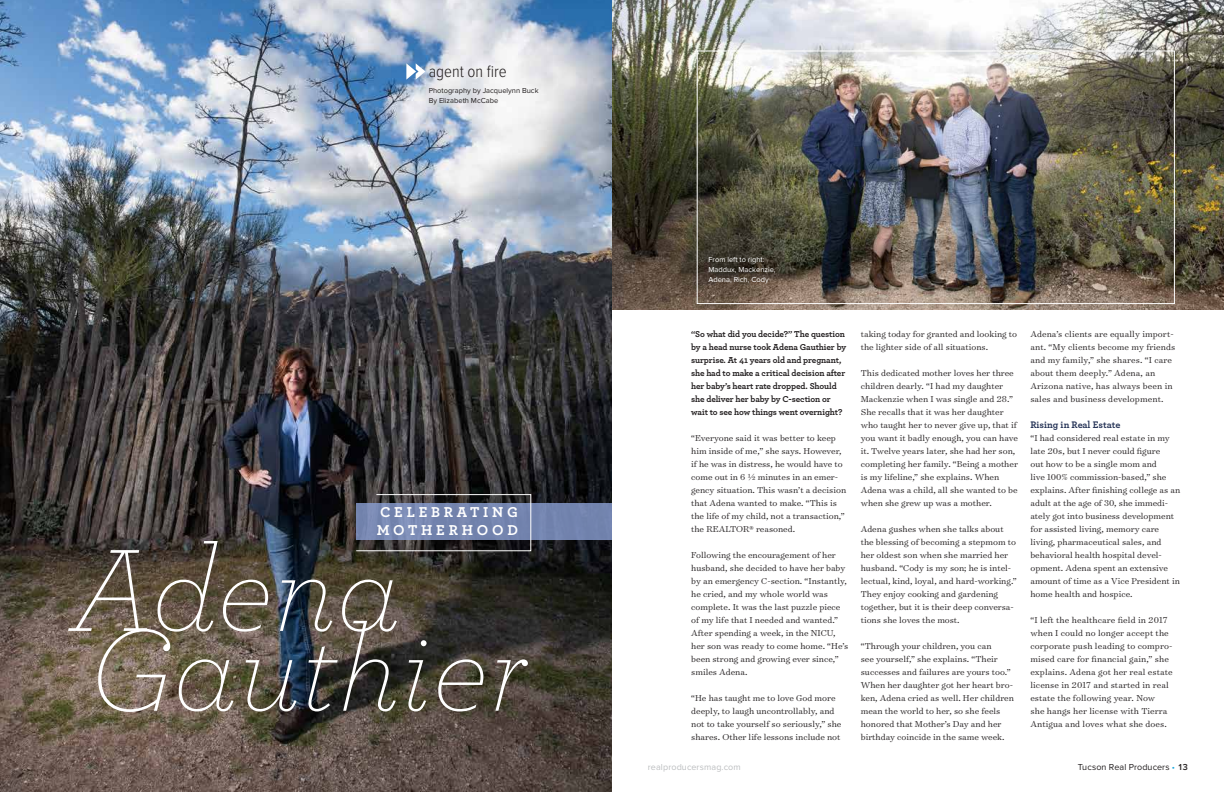
<style>
.page{position:relative;width:1224px;height:792px;background:#fff}
.page>*{position:absolute;margin:0;border:0;box-sizing:border-box;transform-origin:0 0}
.t1{font:italic 200 122.8px "Archer Pro";color:#fff}
.t2{font:300 17px "Proxima Nova Cond";color:#231f20}
.t3{font:700 15px/18px "Archer Pro";letter-spacing:.25em;color:#fff}
.t4{font:700 10px "Archer Pro";color:#263457}
.t5{font:300 9.8px/13px "Surveyor Text";color:#231f20}
.t6{font:700 9px/13px "Archer Pro";letter-spacing:-.015em;color:#231f20}
.t7{font:9px "Proxima Nova";color:#231f20}
.t8{font:9px "Proxima Nova";letter-spacing:.01em;color:#bcbec0}
.t9{font:7.5px/10px "Proxima Nova";color:#fff}
.t10{font:7.5px/10px "Proxima Nova";color:#231f20}
.s1{color:#19a8e0}
.s2{font-weight:600}
</style>
<div class="page">
<img style="left:0;top:0;width:612px;height:792px">
<img style="left:612px;top:0;width:612px;height:310px">
<div style="left:697px;top:50px;width:478px;height:254px;border:1px solid #fff"></div>
<div style="left:356px;top:503px;width:256px;height:37px;background:#7284ae"></div>
<svg style="left:355px;top:494px;width:177px;height:58px"></svg>
<svg style="left:406px;top:63px;width:19px;height:17px"></svg>
<h2 class="t2" style="left:429px;top:63px;width:80px">agent on fire</h2>
<p class="t10" style="left:429px;top:85px;width:111px">Photography by Jacquelynn Buck<br>By Elizabeth McCabe</p>
<h3 class="t3" style="left:377px;top:502px;width:143px">CELEBRATING<br>MOTHERHOOD</h3>
<h1 class="t1" style="left:70px;top:510px;width:333px">Adena</h1>
<h1 class="t1" style="left:89px;top:590px;width:439px">Gauthier</h1>
<p class="t9" style="left:708px;top:255px;width:69px">From left to right:<br>Maddux, Mackenzie,<br>Adena, Rich, Cody</p>
<p class="t6" style="left:691px;top:327px;width:157px">“So what did you decide?” The question by a head nurse took Adena Gauthier by surprise. At 41 years old and pregnant, she had to make a critical decision after her baby’s heart rate dropped. Should she deliver her baby by C-section or wait to see how things went overnight?</p>
<p class="t5" style="left:691px;top:431px;width:156px">“Everyone said it was better to keep him inside of me,” she says. However, if he was in distress, he would have to come out in 6 ½ minutes in an emer&shy;gency situation. This wasn’t a decision that Adena wanted to make. “This is the life of my child, not a transaction,” the REALTOR® reasoned.</p>
<p class="t5" style="left:691px;top:548px;width:159px">Following the encouragement of her husband, she decided to have her baby by an emergency C-section. “Instantly, he cried, and my whole world was complete. It was the last puzzle piece of my life that I needed and wanted.” After spending a week, in the NICU, her son was ready to come home. “He’s been strong and growing ever since,” smiles Adena.</p>
<p class="t5" style="left:691px;top:691px;width:152px">“He has taught me to love God more deeply, to laugh uncontrollably, and not to take yourself so seriously,” she shares. Other life lessons include not</p>
<p class="t5" style="left:861px;top:327px;width:158px">taking today for granted and looking to the lighter side of all situations.</p>
<p class="t5" style="left:861px;top:366px;width:159px">This dedicated mother loves her three children dearly. “I had my daughter Mackenzie when I was single and 28.” She recalls that it was her daughter who taught her to never give up, that if you want it badly enough, you can have it. Twelve years later, she had her son, completing her family. “Being a mother is my lifeline,” she explains. When Adena was a child, all she wanted to be when she grew up was a mother.</p>
<p class="t5" style="left:861px;top:522px;width:158px">Adena gushes when she talks about the blessing of becoming a stepmom to her oldest son when she married her husband. “Cody is my son; he is intel&shy;lectual, kind, loyal, and hard-working.” They enjoy cooking and gardening together, but it is their deep conversa&shy;tions she loves the most.</p>
<p class="t5" style="left:861px;top:639px;width:155px">“Through your children, you can<br>see yourself,” she explains. “Their successes and failures are yours too.” When her daughter got her heart bro&shy;ken, Adena cried as well. Her children mean the world to her, so she feels honored that Mother’s Day and her birthday coincide in the same week.</p>
<p class="t5" style="left:1030px;top:327px;width:147px">Adena’s clients are equally import&shy;ant. “My clients become my friends and my family,” she shares. “I care about them deeply.” Adena, an Arizona native, has always been in sales and business development.</p>
<p class="t4" style="left:1030px;top:417px;width:92px">Rising in Real Estate</p>
<p class="t5" style="left:1030px;top:431px;width:151px">“I had considered real estate in my late 20s, but I never could figure<br>out how to be a single mom and<br>live 100% commission-based,” she explains. After finishing college as an adult at the age of 30, she immedi&shy;ately got into business development for assisted living, memory care living, pharmaceutical sales, and behavioral health hospital devel&shy;opment. Adena spent an extensive amount of time as a Vice President in home health and hospice.</p>
<p class="t5" style="left:1030px;top:613px;width:144px">“I left the healthcare field in 2017 when I could no longer accept the corporate push leading to compro&shy;mised care for financial gain,” she explains. Adena got her real estate license in 2017 and started in real estate the following year. Now<br>she hangs her license with Tierra</p>
<p class="t5" style="left:1030px;top:717px;width:138px">Antigua and loves what she does.</p>
<p class="t8" style="left:648px;top:762px;width:94px">realproducersmag.com</p>
<p class="t7" style="left:1078px;top:762px;width:112px">Tucson Real Producers <span class="s1">•</span> <span class="s2">13</span></p>
</div>
